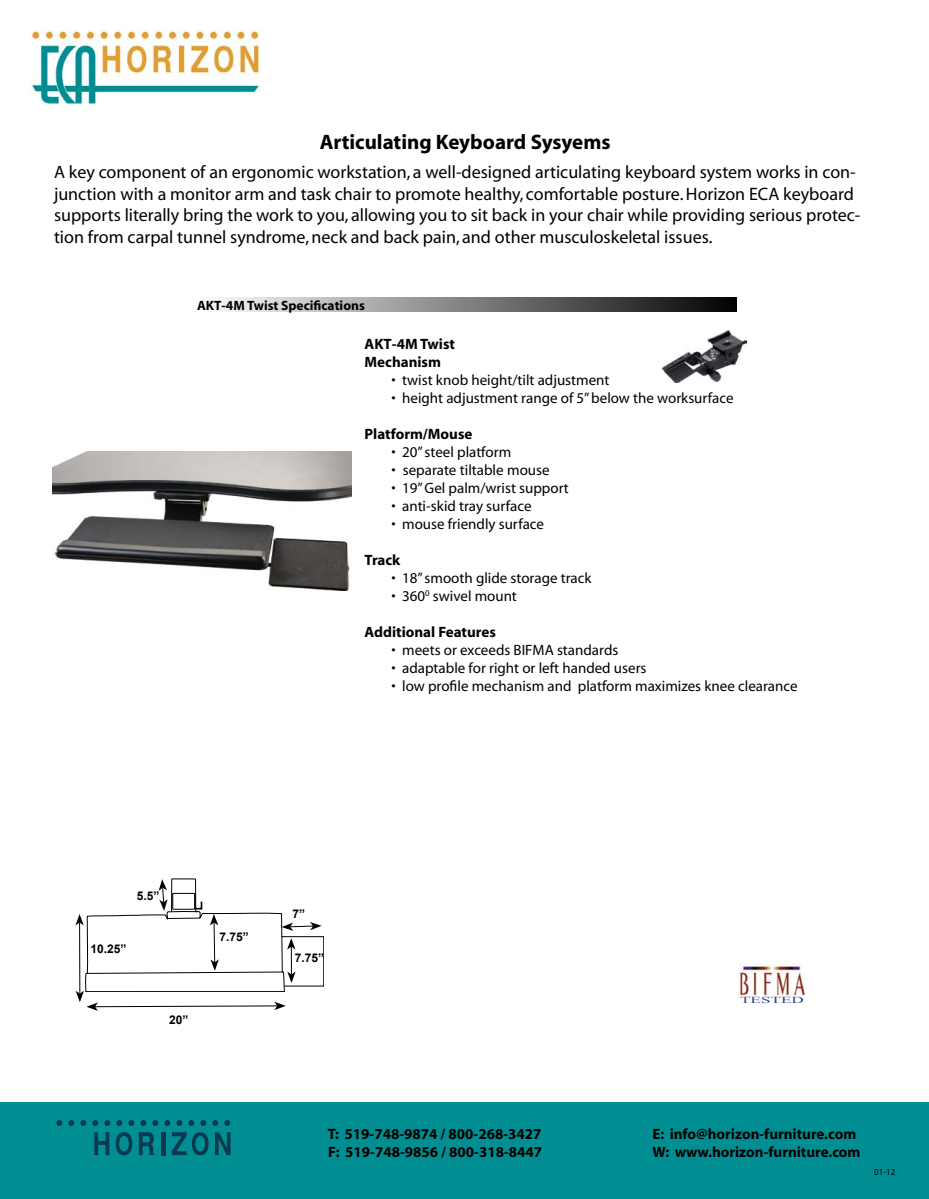
<style>
.page{position:relative;width:929px;height:1199px;background:#fff}
.page>*{position:absolute;margin:0;border:0;box-sizing:border-box;transform-origin:0 0}
.t1{font:700 21px "Myriad";color:#000}
.t2{font:18px/21.6px "Myriad";color:#000}
.t3{font:15px "Myriad";color:#000}
.t4{font:700 15px/18px "Myriad";color:#000}
.t5{font:700 13.5px "Myriad";color:#000}
.t6{font:700 12px "Arial";color:#000}
.t7{font:9.15px "Times New Roman";color:#394089;scale:1.86 1}
.t8{font:9px "Myriad";color:#000}
</style>
<div class="page">
<img style="left:52px;top:451px;width:299px;height:139px">
<svg style="left:75px;top:879px;width:249px;height:132px"></svg>
<img style="left:662px;top:331px;width:84px;height:51px">
<div style="left:0;top:1102px;width:929px;height:97px;background:#008e93"></div>
<svg style="left:94px;top:1132px;width:15px;height:23px"></svg>
<svg style="left:116px;top:1132px;width:16px;height:23px"></svg>
<svg style="left:139px;top:1132px;width:15px;height:23px"></svg>
<div style="left:161px;top:1132px;width:5px;height:23px;background:#0a3a4f"></div>
<svg style="left:172px;top:1132px;width:14px;height:23px"></svg>
<svg style="left:192px;top:1132px;width:17px;height:23px"></svg>
<svg style="left:215px;top:1132px;width:16px;height:23px"></svg>
<svg style="left:56px;top:1120px;width:6px;height:6px"></svg>
<svg style="left:68px;top:1120px;width:6px;height:6px"></svg>
<svg style="left:80px;top:1120px;width:6px;height:6px"></svg>
<svg style="left:92px;top:1120px;width:6px;height:6px"></svg>
<svg style="left:104px;top:1120px;width:6px;height:6px"></svg>
<svg style="left:116px;top:1120px;width:6px;height:6px"></svg>
<svg style="left:128px;top:1120px;width:6px;height:6px"></svg>
<svg style="left:140px;top:1120px;width:6px;height:6px"></svg>
<svg style="left:152px;top:1120px;width:6px;height:6px"></svg>
<svg style="left:164px;top:1120px;width:6px;height:6px"></svg>
<svg style="left:176px;top:1120px;width:6px;height:6px"></svg>
<svg style="left:188px;top:1120px;width:6px;height:6px"></svg>
<svg style="left:200px;top:1120px;width:6px;height:6px"></svg>
<svg style="left:212px;top:1120px;width:6px;height:6px"></svg>
<svg style="left:224px;top:1120px;width:6px;height:6px"></svg>
<img style="left:29px;top:29px;width:231px;height:75px">
<svg style="left:221px;top:298px;width:516px;height:13px;background:#7b7b7b"></svg>
<img style="left:738px;top:965px;width:68px;height:39px">
<div style="left:740px;top:996px;width:64px;height:6px;background:#fff"></div>
<p class="t1" style="left:320px;top:131px;width:292px">Articulating Keyboard Sysyems</p>
<p class="t2" style="left:54px;top:162px;width:808px">A key component of an ergonomic workstation, a well-designed articulating keyboard system works in con&shy;junction with a monitor arm and task chair to promote healthy, comfortable posture. Horizon ECA keyboard supports literally bring the work to you, allowing you to sit back in your chair while providing serious protec&shy;tion from carpal tunnel syndrome, neck and back pain, and other musculoskeletal issues.</p>
<p class="t5" style="left:197px;top:298px;width:169px">AKT-4M Twist Specifications</p>
<p class="t4" style="left:365px;top:335px;width:92px">AKT-4M Twist<br>Mechanism</p>
<p class="t3" style="left:392px;top:372px;width:219px">• twist knob height/tilt adjustment</p>
<p class="t3" style="left:392px;top:390px;width:344px">• height adjustment range of 5” below the worksurface</p>
<p class="t4" style="left:365px;top:425px;width:109px">Platform/Mouse</p>
<p class="t3" style="left:392px;top:444px;width:121px">• 20” steel platform</p>
<p class="t3" style="left:392px;top:462px;width:160px">• separate tiltable mouse</p>
<p class="t3" style="left:392px;top:480px;width:179px">• 19” Gel palm/wrist support</p>
<p class="t3" style="left:392px;top:498px;width:141px">• anti-skid tray surface</p>
<p class="t3" style="left:392px;top:516px;width:154px">• mouse friendly surface</p>
<p class="t4" style="left:365px;top:551px;width:37px">Track</p>
<p class="t3" style="left:392px;top:570px;width:201px">• 18” smooth glide storage track</p>
<p class="t3" style="left:392px;top:588px;width:127px">• 360<sup>0</sup> swivel mount</p>
<p class="t4" style="left:365px;top:623px;width:133px">Additional Features</p>
<p class="t3" style="left:392px;top:642px;width:228px">• meets or exceeds BIFMA standards</p>
<p class="t3" style="left:392px;top:660px;width:256px">• adaptable for right or left handed users</p>
<p class="t3" style="left:392px;top:678px;width:408px">• low profile mechanism and platform maximizes knee clearance</p>
<p class="t6" style="left:137px;top:888px;width:24px">5.5”</p>
<p class="t6" style="left:91px;top:940px;width:38px">10.25”</p>
<p class="t6" style="left:169px;top:1012px;width:21px">20”</p>
<p class="t6" style="left:220px;top:928px;width:31px">7.75”</p>
<p class="t6" style="left:292px;top:905px;width:14px">7”</p>
<p class="t6" style="left:295px;top:950px;width:31px">7.75”</p>
<p class="t7" style="left:740px;top:993px;width:36px">TESTED</p>
<p class="t4" style="left:328px;top:1125px;width:215px">T: 519-748-9874 / 800-268-3427</p>
<p class="t4" style="left:652px;top:1125px;width:205px">E: info@horizon-furniture.com</p>
<p class="t4" style="left:328px;top:1143px;width:215px">F: 519-748-9856 / 800-318-8447</p>
<p class="t4" style="left:652px;top:1143px;width:210px">W: www.horizon-furniture.com</p>
<p class="t8" style="left:874px;top:1167px;width:23px">01-12</p>
</div>
